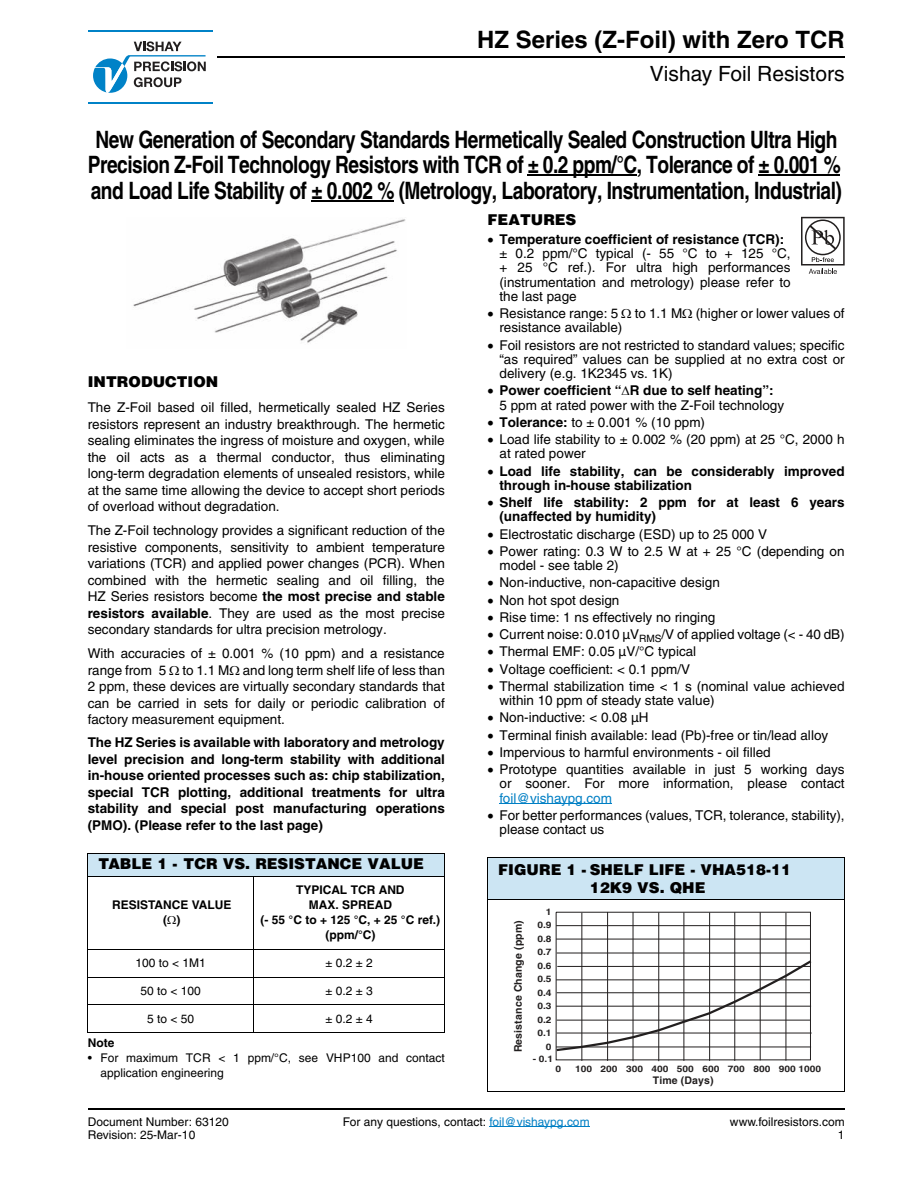
<style>
.page{position:relative;width:918px;height:1188px;background:#fff}
.page>*{position:absolute;margin:0;border:0;box-sizing:border-box;transform-origin:0 0}
.t1{font:700 24px/25.5px "Helvetica";letter-spacing:-.025em;color:#000;text-align:center;scale:.8 1}
.t2{font:700 24px "Helvetica";color:#000}
.t3{font:21px "Helvetica";color:#000}
.t4{font:900 15px/18px "Helvetica";color:#000;text-align:center}
.t5{font:13.5px/16.5px "Helvetica";color:#000}
.t6{font:700 13.5px/16.5px "Helvetica";color:#000}
.t7{font:13.5px "Helvetica";color:#007fc4}
.t8{font:12px/15px "Helvetica";color:#000}
.t9{font:700 12px/15px "Helvetica";color:#000;text-align:center}
.t10{font:700 10.5px "Helvetica";letter-spacing:.015em;color:#221f1f}
.t11{font:700 9px/13.5px "Helvetica";color:#221f1f;text-align:right;scale:1.13 1}
.s1{font-weight:700}
.s2{color:#007fc4}
</style>
<div class="page">
<hr style="left:528px;top:175px;width:109px;height:1px;background:#000">
<hr style="left:759px;top:175px;width:81px;height:1px;background:#000">
<hr style="left:311px;top:200px;width:83px;height:1px;background:#000">
<hr style="left:217px;top:56px;width:628px;height:1px;background:#000">
<svg style="left:93px;top:41px;width:113px;height:52px"></svg>
<hr style="left:88px;top:30px;width:124px;height:2px;background:#0082c7">
<hr style="left:88px;top:102px;width:124px;height:2px;background:#0082c7">
<hr style="left:490px;top:1126px;width:100px;height:1px;background:#007fc4">
<hr style="left:88px;top:1108px;width:757px;height:2px;background:#000">
<hr style="left:500px;top:803px;width:112px;height:1px;background:#007fc4">
<div style="left:88px;top:853px;width:357px;height:24px;background:#cce5f3"></div>
<hr style="left:87px;top:854px;width:1px;height:178px;background:#000">
<hr style="left:253px;top:876px;width:1px;height:157px;background:#000">
<hr style="left:445px;top:854px;width:1px;height:178px;background:#000">
<hr style="left:87px;top:853px;width:358px;height:1px;background:#000">
<hr style="left:87px;top:876px;width:358px;height:1px;background:#000">
<hr style="left:87px;top:949px;width:358px;height:1px;background:#000">
<hr style="left:87px;top:977px;width:358px;height:1px;background:#000">
<hr style="left:87px;top:1004px;width:358px;height:1px;background:#000">
<hr style="left:87px;top:1032px;width:358px;height:1px;background:#000">
<img style="left:133px;top:219px;width:273px;height:124px">
<div style="left:488px;top:857px;width:357px;height:43px;background:#cce5f3"></div>
<hr style="left:487px;top:858px;width:1px;height:233px;background:#000">
<hr style="left:844px;top:858px;width:1px;height:233px;background:#000">
<hr style="left:487px;top:857px;width:358px;height:1px;background:#000">
<hr style="left:487px;top:900px;width:358px;height:1px;background:#000">
<hr style="left:487px;top:1091px;width:358px;height:1px;background:#000">
<svg style="left:801px;top:217px;width:44px;height:57px"></svg>
<hr style="left:556px;top:925px;width:254px;height:1px;background:#221f1f">
<hr style="left:556px;top:939px;width:254px;height:1px;background:#221f1f">
<hr style="left:557px;top:953px;width:253px;height:1px;background:#221f1f">
<svg style="left:555px;top:958px;width:257px;height:95px"></svg>
<hr style="left:581px;top:913px;width:1px;height:148px;background:#221f1f">
<hr style="left:607px;top:912px;width:1px;height:149px;background:#221f1f">
<hr style="left:633px;top:912px;width:1px;height:149px;background:#221f1f">
<hr style="left:658px;top:912px;width:1px;height:149px;background:#221f1f">
<hr style="left:684px;top:912px;width:1px;height:149px;background:#221f1f">
<hr style="left:709px;top:912px;width:1px;height:149px;background:#221f1f">
<hr style="left:734px;top:912px;width:1px;height:149px;background:#221f1f">
<hr style="left:760px;top:912px;width:1px;height:148px;background:#221f1f">
<hr style="left:786px;top:913px;width:1px;height:148px;background:#221f1f">
<h1 class="t2" style="left:477px;top:30px;width:369px">HZ Series (Z-Foil) with Zero TCR</h1>
<h2 class="t3" style="left:650px;top:65px;width:196px">Vishay Foil Resistors</h2>
<p class="t1" style="left:88px;top:129px;width:944px">New Generation of Secondary Standards Hermetically Sealed Construction Ultra High<br>Precision Z-Foil Technology Resistors with TCR of ± 0.2 ppm/°C, Tolerance of ± 0.001 % and Load Life Stability of ± 0.002 % (Metrology, Laboratory, Instrumentation, Industrial)</p>
<p class="t4" style="left:88px;top:374px;width:132px">INTRODUCTION</p>
<p class="t5" style="left:88px;top:400px;width:359px;text-align:justify">The Z-Foil based oil filled, hermetically sealed HZ Series resistors represent an industry breakthrough. The hermetic sealing eliminates the ingress of moisture and oxygen, while the oil acts as a thermal conductor, thus eliminating long-term degradation elements of unsealed resistors, while at the same time allowing the device to accept short periods of overload without degradation.</p>
<p class="t5" style="left:88px;top:523px;width:359px;text-align:justify">The Z-Foil technology provides a significant reduction of the resistive components, sensitivity to ambient temperature variations (TCR) and applied power changes (PCR). When combined with the hermetic sealing and oil filling, the HZ Series resistors become <span class="s1">the most precise and stable resistors available</span>. They are used as the most precise secondary standards for ultra precision metrology.</p>
<p class="t5" style="left:88px;top:647px;width:359px;text-align:justify">With accuracies of ± 0.001 % (10 ppm) and a resistance range from 5 to 1.1 M and long term shelf life of less than 2 ppm, these devices are virtually secondary standards that can be carried in sets for daily or periodic calibration of factory measurement equipment.</p>
<p class="t6" style="left:88px;top:736px;width:359px;text-align:justify">The HZ Series is available with laboratory and metrology level precision and long-term stability with additional in-house oriented processes such as: chip stabilization, special TCR plotting, additional treatments for ultra stability and special post manufacturing operations (PMO). (Please refer to the last page)</p>
<p class="t4" style="left:99px;top:856px;width:327px">TABLE 1 - TCR VS. RESISTANCE VALUE</p>
<p class="t9" style="left:112px;top:899px;width:121px">RESISTANCE VALUE ( )</p>
<p class="t9" style="left:261px;top:884px;width:181px">TYPICAL TCR AND<br>MAX. SPREAD<br>(- 55 °C to + 125 °C, + 25 °C ref.) (ppm/°C)</p>
<p class="t8" style="left:136px;top:957px;width:72px">100 to &lt; 1M1</p>
<p class="t8" style="left:326px;top:957px;width:49px">± 0.2 ± 2</p>
<p class="t8" style="left:140px;top:984px;width:62px">50 to &lt; 100</p>
<p class="t8" style="left:326px;top:984px;width:49px">± 0.2 ± 3</p>
<p class="t8" style="left:147px;top:1012px;width:48px">5 to &lt; 50</p>
<p class="t8" style="left:326px;top:1012px;width:49px">± 0.2 ± 4</p>
<p class="t9" style="left:88px;top:1036px;width:28px">Note</p>
<p class="t8" style="left:101px;top:1051px;width:346px;text-indent:-13px">• For maximum TCR &lt; 1 ppm/°C, see VHP100 and contact application engineering</p>
<p class="t4" style="left:488px;top:212px;width:90px">FEATURES</p>
<p class="t5" style="left:500px;top:233px;width:293px;line-height:14.2px;text-indent:-12px">• <span class="s1">Temperature coefficient of resistance (TCR): </span>± 0.2 ppm/°C typical (- 55 °C to + 125 °C, + 25 °C ref.). For ultra high performances (instrumentation and metrology) please refer to the last page</p>
<p class="t5" style="left:500px;top:307px;width:347px;line-height:14.2px;text-indent:-12px">• Resistance range: 5 to 1.1 M (higher or lower values of resistance available)</p>
<p class="t5" style="left:500px;top:339px;width:347px;line-height:14.2px;text-align:justify;text-indent:-12px">• Foil resistors are not restricted to standard values; specific “as required” values can be supplied at no extra cost or delivery (e.g. 1K2345 vs. 1K)</p>
<p class="t5" style="left:500px;top:385px;width:286px;line-height:14.2px;text-indent:-12px">• <span class="s1">Power coefficient “ R due to self heating”:<br></span>5 ppm at rated power with the Z-Foil technology</p>
<p class="t5" style="left:488px;top:415px;width:219px">• <span class="s1">Tolerance:</span> to ± 0.001 % (10 ppm)</p>
<p class="t5" style="left:500px;top:433px;width:347px;line-height:14.2px;text-indent:-12px">• Load life stability to ± 0.002 % (20 ppm) at 25 °C, 2000 h at rated power</p>
<p class="t6" style="left:500px;top:465px;width:347px;line-height:14.2px;text-indent:-12px">• Load life stability, can be considerably improved through in-house stabilization</p>
<p class="t6" style="left:500px;top:496px;width:347px;line-height:14.2px;text-indent:-12px">• Shelf life stability: 2 ppm for at least 6 years (unaffected by humidity)</p>
<p class="t5" style="left:488px;top:527px;width:281px">• Electrostatic discharge (ESD) up to 25 000 V</p>
<p class="t5" style="left:500px;top:545px;width:347px;line-height:14.2px;text-indent:-12px">• Power rating: 0.3 W to 2.5 W at + 25 °C (depending on model - see table 2)</p>
<p class="t5" style="left:488px;top:576px;width:234px">• Non-inductive, non-capacitive design</p>
<p class="t5" style="left:488px;top:593px;width:133px">• Non hot spot design</p>
<p class="t5" style="left:488px;top:610px;width:229px">• Rise time: 1 ns effectively no ringing</p>
<p class="t5" style="left:488px;top:627px;width:359px">• Current noise: 0.010 µV<sub>RMS</sub>/V of applied voltage (&lt; - 40 dB)</p>
<p class="t5" style="left:488px;top:645px;width:210px">• Thermal EMF: 0.05 µV/°C typical</p>
<p class="t5" style="left:488px;top:662px;width:204px">• Voltage coefficient: &lt; 0.1 ppm/V</p>
<p class="t5" style="left:500px;top:680px;width:347px;line-height:14.2px;text-indent:-12px">• Thermal stabilization time &lt; 1 s (nominal value achieved within 10 ppm of steady state value)</p>
<p class="t5" style="left:488px;top:711px;width:163px">• Non-inductive: &lt; 0.08 µH</p>
<p class="t5" style="left:488px;top:728px;width:342px">• Terminal finish available: lead (Pb)-free or tin/lead alloy</p>
<p class="t5" style="left:488px;top:745px;width:285px">• Impervious to harmful environments - oil filled</p>
<p class="t5" style="left:488px;top:763px;width:359px;line-height:14.2px;text-align:right">• Prototype quantities available in just 5 working days or sooner. For more information, please contact</p>
<p class="t7" style="left:500px;top:793px;width:114px">foil@vishaypg.com</p>
<p class="t5" style="left:500px;top:809px;width:347px;line-height:14.2px;text-indent:-12px">• For better performances (values, TCR, tolerance, stability), please contact us</p>
<p class="t4" style="left:498px;top:862px;width:294px">FIGURE 1 - SHELF LIFE - VHA518-11<br>12K9 VS. QHE</p>
<p class="t10" style="left:514px;top:1052px;width:133px;rotate:-90deg">Resistance Change (ppm)</p>
<p class="t11" style="left:537px;top:906px;width:14px">1<br>0.9<br>0.8<br>0.7<br>0.6<br>0.5<br>0.4<br>0.3<br>0.2<br>0.1<br>0</p>
<p class="t11" style="left:533px;top:1053px;width:20px">- 0.1</p>
<p class="t11" style="left:555px;top:1063px;width:7px">0</p>
<p class="t11" style="left:575px;top:1063px;width:219px">100 200 300 400 500 600 700 800 900 1000</p>
<p class="t10" style="left:653px;top:1076px;width:62px">Time (Days)</p>
<p class="t8" style="left:88px;top:1115px;width:143px">Document Number: 63120</p>
<p class="t8" style="left:343px;top:1115px;width:248px">For any questions, contact: <span class="s2">foil@vishaypg.com</span></p>
<p class="t8" style="left:730px;top:1115px;width:116px">www.foilresistors.com</p>
<p class="t8" style="left:88px;top:1129px;width:109px">Revision: 25-Mar-10</p>
<p class="t8" style="left:838px;top:1129px;width:8px">1</p>
</div>
